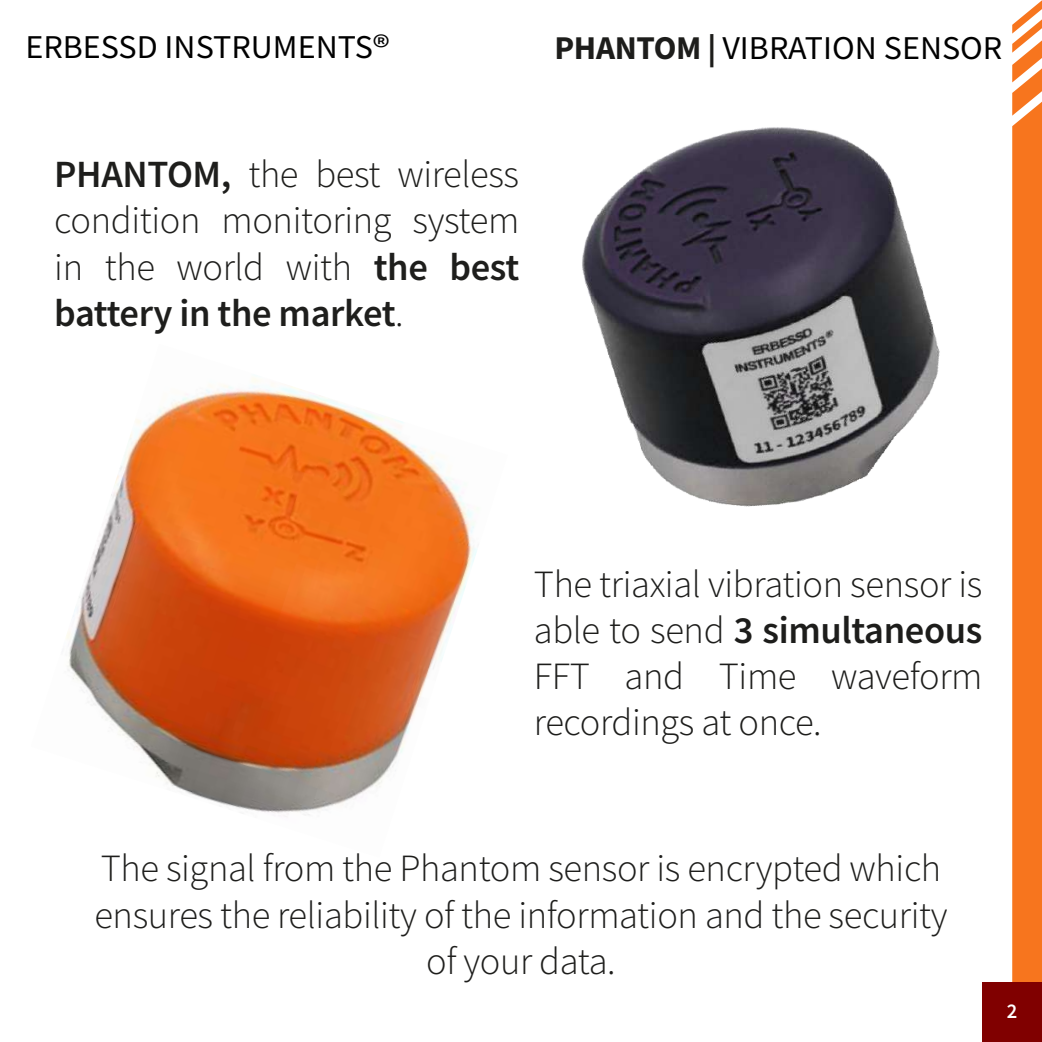
<style>
.page{position:relative;width:1042px;height:1042px;background:#fff}
.page>*{position:absolute;margin:0;border:0;box-sizing:border-box;transform-origin:0 0}
.t1{font:300 38.5px/46.2px "Source Sans Pro";letter-spacing:-.01em;color:#1e1e1c;text-align:center}
.t2{font:300 38.5px/46.2px "Source Sans Pro";letter-spacing:-.01em;color:#1d1d1b;text-align:justify}
.t3{font:33.25px "Source Sans Pro";color:#000}
.t4{font:600 21px "Source Sans Pro";color:#fff}
.s1{font-weight:700;color:#1d1d1b}
.s2{font-weight:600}
</style>
<div class="page">
<svg style="left:1012px;top:0;width:30px;height:982px;background:#f77d2c"></svg>
<div style="left:982px;top:982px;width:60px;height:60px;background:#800000"></div>
<img style="left:66px;top:378px;width:411px;height:439px">
<img style="left:582px;top:127px;width:358px;height:380px">
<p class="t3" style="left:25px;top:26px;width:366px">ERBESSD INSTRUMENTS®</p>
<p class="t3" style="left:554px;top:26px;width:449px"><span class="s1">PHANTOM |</span> VIBRATION SENSOR</p>
<p class="t1" style="left:54px;top:151px;width:466px;text-align:justify"><span class="s2">PHANTOM,</span> the best wireless condition monitoring system in the world with <span class="s2">the best battery in the market</span>.</p>
<p class="t2" style="left:534px;top:561px;width:450px">The triaxial vibration sensor is able to send <span class="s2">3 simultaneous </span>FFT and Time waveform recordings at once.</p>
<p class="t1" style="left:94px;top:845px;width:855px">The signal from the Phantom sensor is encrypted which ensures the reliability of the information and the security of your data.</p>
<p class="t4" style="left:1007px;top:997px;width:12px">2</p>
</div>
